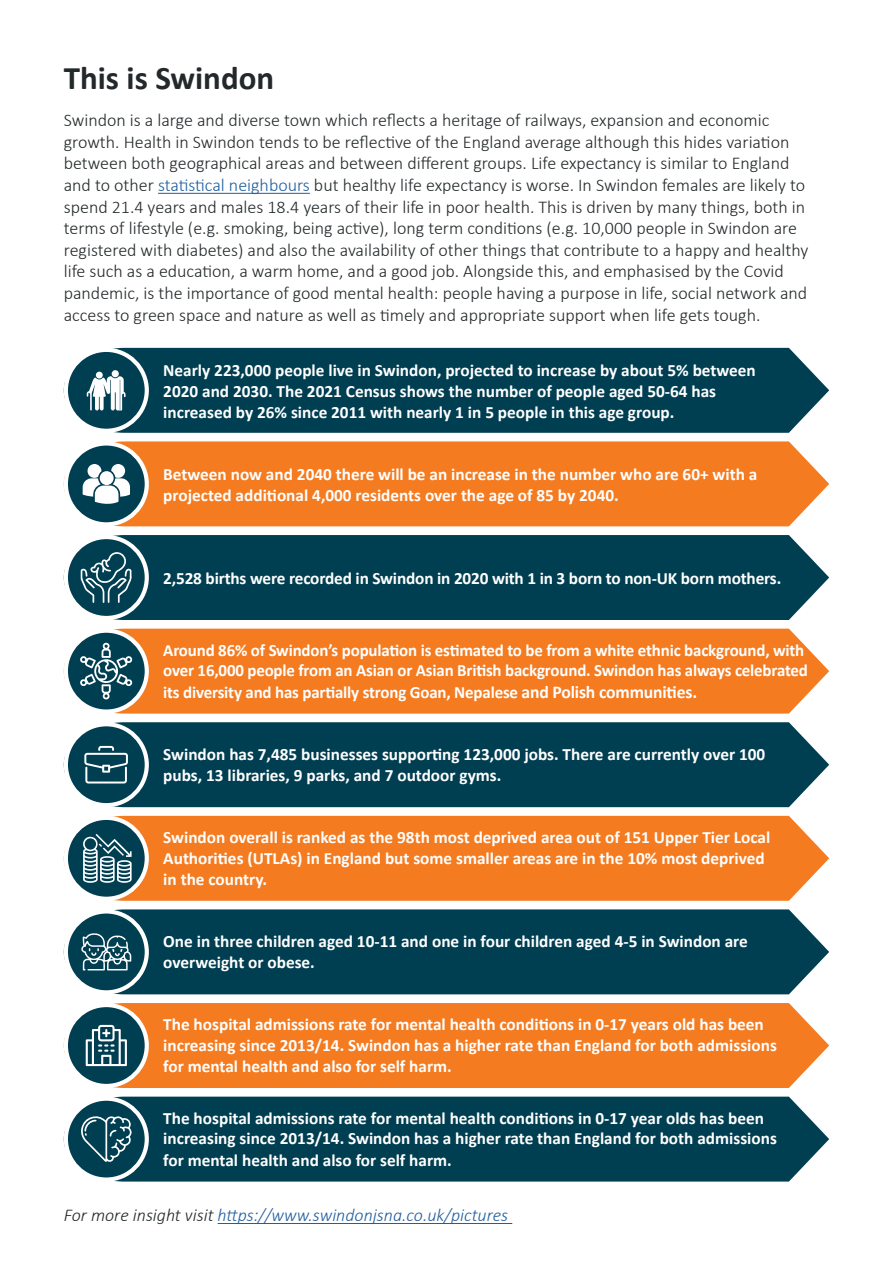
<style>
.page{position:relative;width:893px;height:1263px;background:#fff}
.page>*{position:absolute;margin:0;border:0;box-sizing:border-box;transform-origin:0 0}
.t1{font:700 33px "Calibri";color:#23282a}
.t2{font:300 18px/21.6px "Calibri";color:#23282a}
.t3{font:italic 300 18px "Calibri";color:#215e9e}
.t4{font:700 17.25px/21.1px "Calibri";color:#fff}
.s1{color:#215e9e}
.s2{font-size:18px}
.s3{color:#23282a}
</style>
<div class="page">
<div style="left:64px;top:348px;width:765px;height:85px;background:#003e52"></div>
<div style="left:66px;top:350px;width:81px;height:81px;background:#003e52;border-radius:50%"></div>
<div style="left:64px;top:348px;width:85px;height:85px;border:4px solid #fff;border-radius:50%"></div>
<hr style="left:158px;top:193px;width:152px;height:1px;background:#215e9e">
<div style="left:64px;top:441px;width:765px;height:85px;background:#f47b20"></div>
<div style="left:66px;top:443px;width:81px;height:81px;background:#003e52;border-radius:50%"></div>
<div style="left:64px;top:441px;width:85px;height:85px;border:4px solid #fff;border-radius:50%"></div>
<div style="left:64px;top:535px;width:765px;height:85px;background:#003e52"></div>
<svg style="left:66px;top:537px;width:81px;height:81px;background:#255a6b"></svg>
<div style="left:64px;top:535px;width:85px;height:85px;border:4px solid #fff;border-radius:50%"></div>
<div style="left:64px;top:629px;width:765px;height:84px;background:#f47b20"></div>
<svg style="left:66px;top:631px;width:81px;height:80px;background:#2a5d6e"></svg>
<div style="left:64px;top:628px;width:85px;height:86px;border:4px solid #fff;border-radius:50%"></div>
<div style="left:64px;top:722px;width:765px;height:85px;background:#003e52"></div>
<div style="left:66px;top:724px;width:81px;height:81px;background:#003e52;border-radius:50%"></div>
<div style="left:64px;top:722px;width:85px;height:85px;border:4px solid #fff;border-radius:50%"></div>
<div style="left:64px;top:816px;width:765px;height:85px;background:#f47b20"></div>
<svg style="left:66px;top:818px;width:81px;height:81px;background:#215768"></svg>
<div style="left:64px;top:816px;width:85px;height:85px;border:4px solid #fff;border-radius:50%"></div>
<div style="left:64px;top:909px;width:765px;height:85px;background:#003e52"></div>
<svg style="left:66px;top:911px;width:81px;height:81px;background:#1d5466"></svg>
<div style="left:64px;top:909px;width:85px;height:85px;border:4px solid #fff;border-radius:50%"></div>
<div style="left:64px;top:1003px;width:765px;height:85px;background:#f47b20"></div>
<svg style="left:66px;top:1005px;width:81px;height:81px;background:#1b5264"></svg>
<div style="left:64px;top:1003px;width:85px;height:85px;border:4px solid #fff;border-radius:50%"></div>
<div style="left:64px;top:1097px;width:765px;height:84px;background:#003e52"></div>
<svg style="left:66px;top:1099px;width:81px;height:80px;background:#1f5667"></svg>
<div style="left:64px;top:1096px;width:85px;height:86px;border:4px solid #fff;border-radius:50%"></div>
<svg style="left:87px;top:370px;width:39px;height:40px"></svg>
<div style="left:96px;top:372px;width:7px;height:6px;background:#fff;border-radius:50%"></div>
<svg style="left:83px;top:464px;width:47px;height:40px"></svg>
<svg style="left:81px;top:551px;width:51px;height:52px;background:#326474"></svg>
<svg style="left:80px;top:642px;width:53px;height:58px;background:#376777"></svg>
<svg style="left:84px;top:746px;width:44px;height:37px"></svg>
<svg style="left:81px;top:933px;width:50px;height:37px;background:#487483"></svg>
<svg style="left:86px;top:1025px;width:41px;height:41px"></svg>
<svg style="left:80px;top:1115px;width:52px;height:47px;background:#306272"></svg>
<svg style="left:83px;top:834px;width:49px;height:49px"></svg>
<hr style="left:218px;top:1223px;width:294px;height:1px;background:#215e9e">
<h1 class="t1" style="left:64px;top:56px;width:212px">This is Swindon</h1>
<p class="t2" style="left:64px;top:109px;width:746px">Swindon is a large and diverse town which reflects a heritage of railways, expansion and economic growth. Health in Swindon tends to be reflective of the England average although this hides variation between both geographical areas and between different groups. Life expectancy is similar to England and to other <span class="s1">statistical neighbours</span> but healthy life expectancy is worse. In Swindon females are likely to spend 21.4 years and males 18.4 years of their life in poor health. This is driven by many things, both in terms of lifestyle (e.g. smoking, being active), long term conditions (e.g. 10,000 people in Swindon are registered with diabetes) and also the availability of other things that contribute to a happy and healthy life such as a education, a warm home, and a good job. Alongside this, and emphasised by the Covid pandemic, is the importance of good mental health: people having a purpose in life, social network and access to green space and nature as well as timely and appropriate support when life gets tough.</p>
<p class="t4" style="left:163px;top:360px;width:594px;line-height:20.7px">Nearly 223,000 people live in Swindon, projected to increase by about 5% between<br>2020 and 2030. The 2021 Census shows the number of people aged 50-64 has increased by 26% since 2011 with nearly 1 in 5 people in this age group.</p>
<p class="t4" style="left:163px;top:464px;width:596px;line-height:20.7px">Between now and 2040 there will be an increase in the number who are 60+ with a projected additional 4,000 residents over the age of 85 by 2040.</p>
<p class="t4" style="left:163px;top:568px;width:619px">2,528 births were recorded in Swindon in 2020 with 1 in 3 born to non-UK born mothers.</p>
<p class="t4" style="left:163px;top:639px;width:646px">Around 86% of Swindon’s population is estimated to be from a white ethnic background, with over 16,000 people from an Asian or Asian British background. Swindon has always celebrated its diversity and has partially strong Goan, Nepalese <span class="s2">and Polish communities.</span></p>
<p class="t4" style="left:163px;top:744px;width:604px;line-height:20.7px">Swindon has 7,485 businesses supporting 123,000 jobs. There are currently over 100 pubs, 13 libraries, 9 parks, and 7 outdoor gyms.</p>
<p class="t4" style="left:163px;top:826px;width:608px">Swindon overall is ranked as the 98th most deprived area out of 151 Upper Tier Local<br>Authorities (UTLAs) in England but some smaller areas are in the 10% most deprived in the country.</p>
<p class="t4" style="left:163px;top:931px;width:586px;line-height:20.7px">One in three children aged 10-11 and one in four children aged 4-5 in Swindon are overweight or obese.</p>
<p class="t4" style="left:163px;top:1014px;width:615px">The hospital admissions rate for mental health conditions in 0-17 years old has been increasing since 2013/14. Swindon has a higher rate than England for both admissions for mental health and also for self harm.</p>
<p class="t4" style="left:163px;top:1107px;width:615px">The hospital admissions rate for mental health conditions in 0-17 year olds has been increasing since 2013/14. Swindon has a higher rate than England for both admissions for mental health and also for self harm.</p>
<p class="t3" style="left:64px;top:1204px;width:446px"><span class="s3">For more insight visit</span> https://www.swindonjsna.co.uk/pictures</p>
</div>
